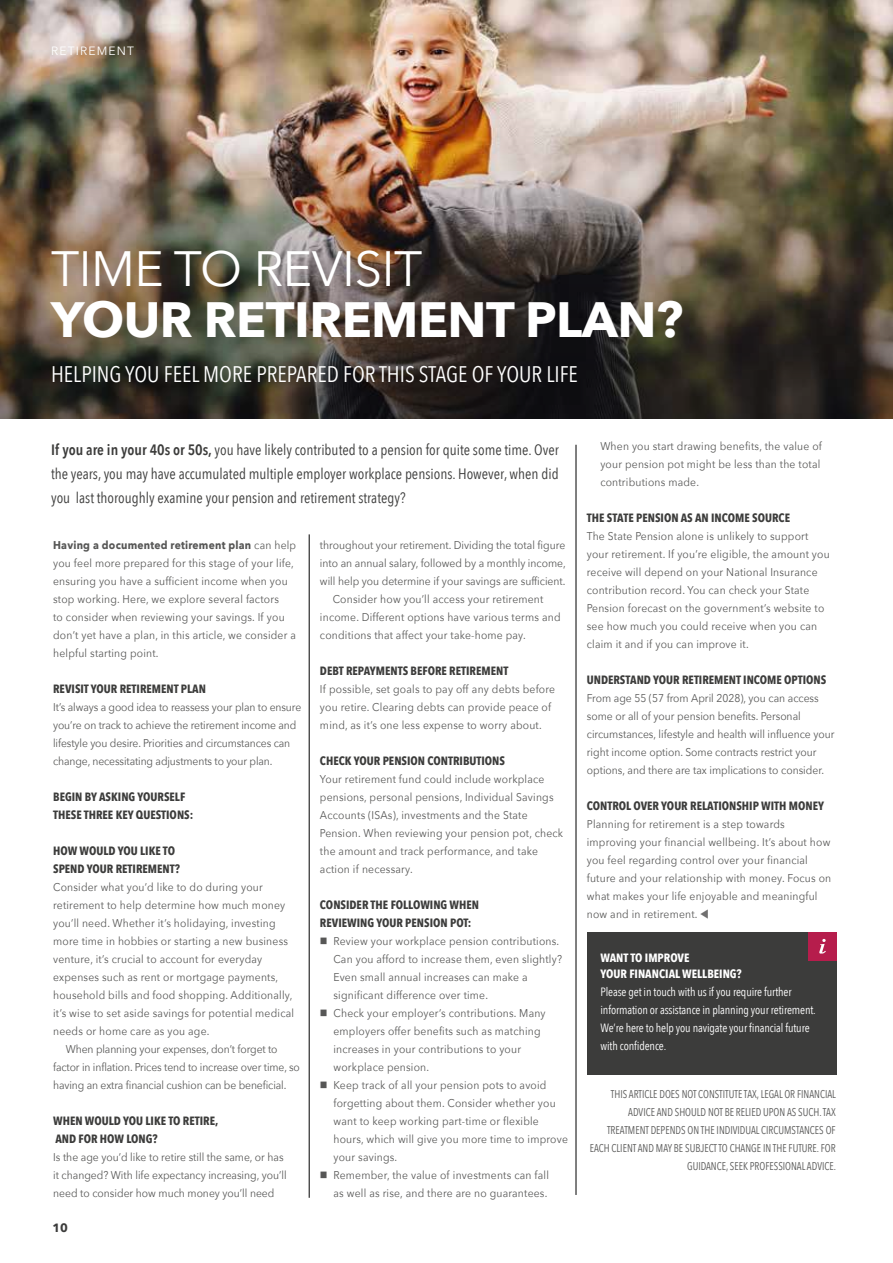
<style>
.page{position:relative;width:893px;height:1263px;background:#fff}
.page>*{position:absolute;margin:0;border:0;box-sizing:border-box;transform-origin:0 0}
.t1{font:700 49.5px "Avenir Next";letter-spacing:-.01em;color:#fff}
.t2{font:49.5px "Avenir Next";letter-spacing:-.01em;color:#fff}
.t3{font:22.5px "Avenir Next Condensed";color:#fff}
.t4{font:15px/24px "Avenir Next Condensed";color:#3c3c3b;text-align:justify}
.t5{font:700 12px/18px "Avenir Next Condensed";color:#3c3c3b}
.t6{font:12px/18px "Avenir Next Condensed";letter-spacing:-.01em;color:#fff}
.t7{font:700 12px/16.5px "Avenir Next Condensed";color:#fff}
.t8{font:12px "Avenir Next";letter-spacing:.1em;color:#fff}
.t9{font:700 12px "Avenir Next";color:#3c3c3b}
.t10{font:11.25px/18px "Avenir Next";letter-spacing:.02em;color:#575756;scale:.92 1}
.t11{font:11.25px/18px "Avenir Next";color:#575756;scale:.92 1}
.t12{font:11.25px/18px "Avenir Next";letter-spacing:-.01em;color:#575756;scale:.92 1}
.t13{font:11.25px/18px "Avenir Next Condensed";color:#575756;text-align:right;scale:.92 1}
.s1{font-weight:600}
.s2{font-weight:700}
.s3{color:#706f6f}
</style>
<div class="page">
<img style="left:0;top:0;width:893px;height:419px">
<img style="left:0;top:102px;width:893px;height:316px">
<hr style="left:309px;top:534px;width:1px;height:664px;background:#000">
<hr style="left:576px;top:445px;width:1px;height:750px;background:#000">
<div style="left:587px;top:932px;width:250px;height:142px;background:#3c3c3b"></div>
<div style="left:808px;top:932px;width:29px;height:28px;background:#b61d4c"></div>
<svg style="left:819px;top:939px;width:7px;height:14px"></svg>
<p class="t8" style="left:51px;top:40px;width:85px">RETIREMENT</p>
<h1 class="t2" style="left:51px;top:226px;width:373px">TIME TO REVISIT</h1>
<h1 class="t1" style="left:51px;top:276px;width:634px">YOUR RETIREMENT PLAN?</h1>
<h2 class="t3" style="left:51px;top:355px;width:528px">HELPING YOU FEEL MORE PREPARED FOR THIS STAGE OF YOUR LIFE</h2>
<p class="t4" style="left:51px;top:437px;width:509px"><span class="s1">If you are in your 40s or 50s,</span> you have likely contributed to a pension for quite some time. Over the years, you may have accumulated multiple employer workplace pensions. However, when did you last thoroughly examine your pension and retirement strategy?</p>
<p class="t10" style="left:53px;top:536px;width:266px"><span class="s2">Having a documented retirement plan</span> can help you feel more prepared for this stage of your life, ensuring you have a sufficient income when you stop working. Here, we explore several factors<br>to consider when reviewing your savings. If you don’t yet have a plan, in this article, we consider a helpful starting point.</p>
<p class="t5" style="left:53px;top:680px;width:154px">REVISIT YOUR RETIREMENT PLAN</p>
<p class="t12" style="left:53px;top:698px;width:271px">It’s always a good idea to reassess your plan to ensure you’re on track to achieve the retirement income and lifestyle you desire. Priorities and circumstances can change, necessitating adjustments to your plan.</p>
<p class="t5" style="left:53px;top:788px;width:142px">BEGIN BY ASKING YOURSELF<br>THESE THREE KEY QUESTIONS:</p>
<p class="t5" style="left:53px;top:842px;width:128px">HOW WOULD YOU LIKE TO<br>SPEND YOUR RETIREMENT?</p>
<p class="t10" style="left:53px;top:878px;width:263px">Consider what you’d like to do during your retirement to help determine how much money you’ll need. Whether it’s holidaying, investing more time in hobbies or starting a new business venture, it’s crucial to account for everyday expenses such as rent or mortgage payments, household bills and food shopping. Additionally, it’s wise to set aside savings for potential medical needs or home care as you age.</p>
<p class="t12" style="left:53px;top:1040px;width:270px;text-indent:13px">When planning your expenses, don’t forget to factor in inflation. Prices tend to increase over time, so having an extra financial cushion can be beneficial.</p>
<p class="t5" style="left:53px;top:1112px;width:167px">WHEN WOULD YOU LIKE TO RETIRE,<br>AND FOR HOW LONG?</p>
<p class="t11" style="left:53px;top:1148px;width:255px">Is the age you’d like to retire still the same, or has it changed? With life expectancy increasing, you’ll need to consider how much money you’ll need</p>
<p class="t11" style="left:320px;top:536px;width:268px">throughout your retirement. Dividing the total figure</p>
<p class="t11" style="left:320px;top:554px;width:269px">into an annual salary, followed by a monthly income,</p>
<p class="t11" style="left:320px;top:572px;width:268px">will help you determine if your savings are sufficient.</p>
<p class="t10" style="left:333px;top:590px;width:231px">Consider how you’ll access your retirement</p>
<p class="t10" style="left:320px;top:608px;width:263px">income. Different options have various terms and</p>
<p class="t10" style="left:320px;top:626px;width:225px">conditions that affect your take-home pay.</p>
<p class="t5" style="left:320px;top:662px;width:190px">DEBT REPAYMENTS BEFORE RETIREMENT</p>
<p class="t10" style="left:320px;top:680px;width:257px">If possible, set goals to pay off any debts before you retire. Clearing debts can provide peace of mind, as it’s one less expense to worry about.</p>
<p class="t5" style="left:320px;top:752px;width:187px">CHECK YOUR PENSION CONTRIBUTIONS</p>
<p class="t10" style="left:320px;top:770px;width:266px">Your retirement fund could include workplace pensions, personal pensions, Individual Savings Accounts (ISAs), investments and the State Pension. When reviewing your pension pot, check the amount and track performance, and take action if necessary.</p>
<p class="t5" style="left:320px;top:896px;width:161px">CONSIDER THE FOLLOWING WHEN<br>REVIEWING YOUR PENSION POT:</p>
<p class="t10" style="left:333px;top:932px;width:250px;text-indent:-14px">■ Review your workplace pension contributions.<br>Can you afford to increase them, even slightly?<br>Even small annual increases can make a significant difference over time.</p>
<p class="t10" style="left:333px;top:1004px;width:232px;text-indent:-14px">■ Check your employer’s contributions. Many employers offer benefits such as matching increases in your contributions to your workplace pension.</p>
<p class="t10" style="left:333px;top:1076px;width:256px;text-indent:-14px">■ Keep track of all your pension pots to avoid forgetting about them. Consider whether you want to keep working part-time or flexible hours, which will give you more time to improve your savings.</p>
<p class="t10" style="left:320px;top:1166px;width:250px;text-align:right">■ Remember, the value of investments can fall as well as rise, and there are no guarantees.</p>
<p class="t9" style="left:53px;top:1218px;width:17px">10</p>
<p class="t10" style="left:600px;top:437px;width:242px">When you start drawing benefits, the value of your pension pot might be less than the total contributions made.</p>
<p class="t5" style="left:587px;top:509px;width:205px">THE STATE PENSION AS AN INCOME SOURCE</p>
<p class="t10" style="left:587px;top:527px;width:266px">The State Pension alone is unlikely to support your retirement. If you’re eligible, the amount you receive will depend on your National Insurance contribution record. You can check your State Pension forecast on the government’s website to see how much you could receive when you can claim it and if you can improve it.</p>
<p class="t5" style="left:587px;top:671px;width:241px">UNDERSTAND YOUR RETIREMENT INCOME OPTIONS</p>
<p class="t11" style="left:587px;top:689px;width:271px">From age 55 (57 from April 2028), you can access some or all of your pension benefits. Personal circumstances, lifestyle and health will influence your right income option. Some contracts restrict your options, and there are tax implications to consider.</p>
<p class="t5" style="left:587px;top:797px;width:239px">CONTROL OVER YOUR RELATIONSHIP WITH MONEY</p>
<p class="t10" style="left:587px;top:815px;width:267px">Planning for retirement is a step towards improving your financial wellbeing. It’s about how you feel regarding control over your financial future and your relationship with money. Focus on what makes your life enjoyable and meaningful now and in retirement. <span class="s3">▼</span></p>
<p class="t7" style="left:600px;top:949px;width:143px">WANT TO IMPROVE<br>YOUR FINANCIAL WELLBEING?</p>
<p class="t6" style="left:600px;top:983px;width:217px">Please get in touch with us if you require further information or assistance in planning your retirement.<br>We’re here to help you navigate your financial future with confidence.</p>
<p class="t13" style="left:590px;top:1085px;width:269px">THIS ARTICLE DOES NOT CONSTITUTE TAX, LEGAL OR FINANCIAL ADVICE AND SHOULD NOT BE RELIED UPON AS SUCH. TAX TREATMENT DEPENDS ON THE INDIVIDUAL CIRCUMSTANCES OF EACH CLIENT AND MAY BE SUBJECT TO CHANGE IN THE FUTURE. FOR GUIDANCE, SEEK PROFESSIONAL ADVICE.</p>
</div>
